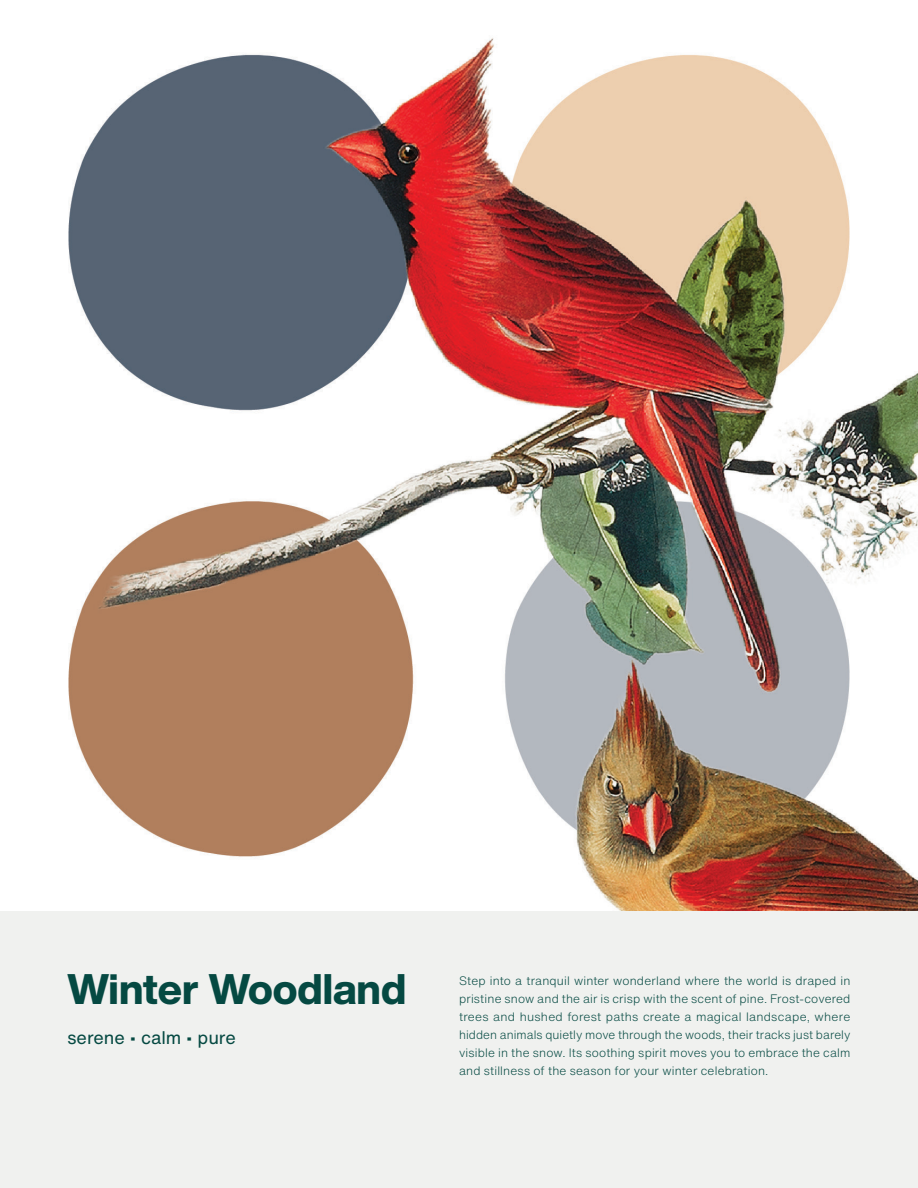
<style>
.page{position:relative;width:918px;height:1188px;background:#fff}
.page>*{position:absolute;margin:0;border:0;box-sizing:border-box;transform-origin:0 0}
.t1{font:800 42px "Helvetica Now Display";color:#054942}
.Characteristics{font:18px "Helvetica Now Text";letter-spacing:-.005em;color:#054942}
.Body{font:300 12px/18px "Helvetica Now Text";letter-spacing:.015em;color:#054942;text-align:justify}
</style>
<div class="page">
<div style="left:0;top:911px;width:918px;height:277px;background:#f0f1ef"></div>
<img style="left:68px;top:38px;width:849px;height:873px">
<p class="t1" style="left:68px;top:960px;width:340px">Winter Woodland</p>
<p class="Characteristics" style="left:68px;top:1024px;width:170px">serene ∙ calm ∙ pure</p>
<p class="Body" style="left:459px;top:971px;width:393px">Step into a tranquil winter wonderland where the world is draped in pristine snow and the air is crisp with the scent of pine. Frost-covered trees and hushed forest paths create a magical landscape, where hidden animals quietly move through the woods, their tracks just barely visible in the snow. Its soothing spirit moves you to embrace the calm and stillness of the season for your winter celebration.</p>
</div>
